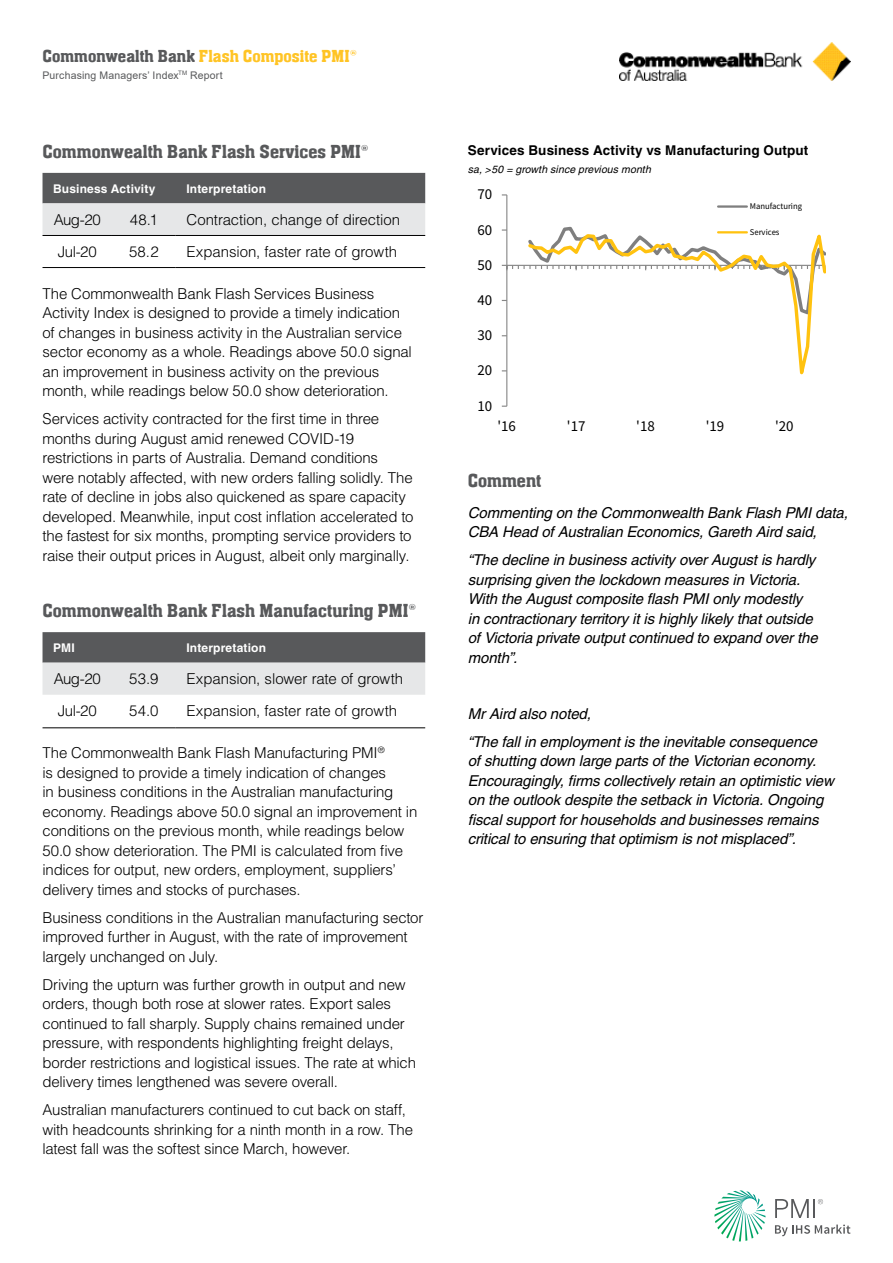
<style>
.page{position:relative;width:893px;height:1263px;background:#fff}
.page>*{position:absolute;margin:0;border:0;box-sizing:border-box;transform-origin:0 0}
.t1{font:500 19.5px "Aachen Com";letter-spacing:.005em;color:#58595b}
.t2{font:500 18px "Aachen Com";letter-spacing:.005em;color:#ffc425}
.t3{font:15.15px "Source Sans Pro";letter-spacing:-.005em;color:#000}
.t4{font:300 15px/19.5px "Helvetica";letter-spacing:-.015em;color:#000}
.t5{font:italic 15px/19.5px "Helvetica";letter-spacing:-.01em;color:#000}
.t6{font:700 13.5px "Helvetica";letter-spacing:.01em;color:#000}
.t7{font:700 12px "Helvetica";letter-spacing:.015em;color:#fff}
.t8{font:10.5px "Arial";letter-spacing:.015em;color:#58595b}
.t9{font:italic 10.5px "Helvetica";letter-spacing:.01em;color:#000}
.t10{font:8.85px "Source Sans Pro";letter-spacing:-.005em;color:#000}
.s1{color:#58595b}
</style>
<div class="page">
<img style="left:619px;top:43px;width:231px;height:38px">
<svg style="left:43px;top:173px;width:382px;height:62px;background:#a0a1a3"></svg>
<hr style="left:43px;top:235px;width:69px;height:1px;background:#000">
<hr style="left:112px;top:235px;width:64px;height:1px;background:#000">
<hr style="left:176px;top:235px;width:249px;height:1px;background:#000">
<hr style="left:43px;top:267px;width:69px;height:1px;background:#000">
<hr style="left:112px;top:267px;width:64px;height:1px;background:#000">
<hr style="left:176px;top:267px;width:249px;height:1px;background:#000">
<svg style="left:43px;top:632px;width:382px;height:63px;background:#a1a2a4"></svg>
<hr style="left:43px;top:727px;width:69px;height:1px;background:#000">
<hr style="left:112px;top:727px;width:64px;height:1px;background:#000">
<hr style="left:176px;top:727px;width:249px;height:1px;background:#000">
<hr style="left:506px;top:195px;width:1px;height:211px;background:#868686">
<svg style="left:502px;top:225px;width:24px;height:92px"></svg>
<svg style="left:526px;top:226px;width:300px;height:149px"></svg>
<hr style="left:718px;top:205px;width:29px;height:3px;background:#7f7f7f">
<hr style="left:718px;top:231px;width:29px;height:2px;background:#ffc20f">
<svg style="left:714px;top:1190px;width:51px;height:51px"></svg>
<svg style="left:775px;top:1224px;width:75px;height:12px"></svg>
<svg style="left:775px;top:1199px;width:48px;height:19px"></svg>
<p class="t2" style="left:43px;top:46px;width:316px"><span class="s1">Commonwealth Bank</span> Flash Composite PMI®</p>
<p class="t8" style="left:43px;top:68px;width:182px">Purchasing Managers’ Index<sup>TM</sup> Report</p>
<h1 class="t1" style="left:43px;top:141px;width:327px">Commonwealth Bank Flash Services PMI®</h1>
<p class="t7" style="left:53px;top:181px;width:104px">Business Activity</p>
<p class="t7" style="left:186px;top:181px;width:81px">Interpretation</p>
<p class="t4" style="left:54px;top:209px;width:49px">Aug-20</p>
<p class="t4" style="left:130px;top:209px;width:29px">48.1</p>
<p class="t4" style="left:186px;top:209px;width:215px">Contraction, change of direction</p>
<p class="t4" style="left:58px;top:241px;width:40px">Jul-20</p>
<p class="t4" style="left:129px;top:241px;width:31px">58.2</p>
<p class="t4" style="left:186px;top:241px;width:212px">Expansion, faster rate of growth</p>
<p class="t4" style="left:43px;top:283px;width:371px">The Commonwealth Bank Flash Services Business Activity Index is designed to provide a timely indication of changes in business activity in the Australian service sector economy as a whole. Readings above 50.0 signal an improvement in business activity on the previous month, while readings below 50.0 show deterioration.</p>
<p class="t4" style="left:43px;top:409px;width:372px">Services activity contracted for the first time in three months during August amid renewed COVID-19 restrictions in parts of Australia. Demand conditions<br>were notably affected, with new orders falling solidly. The rate of decline in jobs also quickened as spare capacity developed. Meanwhile, input cost inflation accelerated to the fastest for six months, prompting service providers to raise their output prices in August, albeit only marginally.</p>
<h1 class="t1" style="left:43px;top:600px;width:375px">Commonwealth Bank Flash Manufacturing PMI®</h1>
<p class="t7" style="left:53px;top:640px;width:23px">PMI</p>
<p class="t7" style="left:186px;top:640px;width:81px">Interpretation</p>
<p class="t4" style="left:54px;top:669px;width:49px">Aug-20</p>
<p class="t4" style="left:129px;top:669px;width:31px">53.9</p>
<p class="t4" style="left:186px;top:669px;width:218px">Expansion, slower rate of growth</p>
<p class="t4" style="left:58px;top:701px;width:40px">Jul-20</p>
<p class="t4" style="left:129px;top:701px;width:31px">54.0</p>
<p class="t4" style="left:186px;top:701px;width:212px">Expansion, faster rate of growth</p>
<p class="t4" style="left:43px;top:743px;width:376px">The Commonwealth Bank Flash Manufacturing PMI<sup>®<br></sup>is designed to provide a timely indication of changes<br>in business conditions in the Australian manufacturing economy. Readings above 50.0 signal an improvement in conditions on the previous month, while readings below 50.0 show deterioration. The PMI is calculated from five indices for output, new orders, employment, suppliers’ delivery times and stocks of purchases.</p>
<p class="t4" style="left:43px;top:907px;width:382px">Business conditions in the Australian manufacturing sector improved further in August, with the rate of improvement largely unchanged on July.</p>
<p class="t4" style="left:43px;top:974px;width:375px">Driving the upturn was further growth in output and new orders, though both rose at slower rates. Export sales continued to fall sharply. Supply chains remained under pressure, with respondents highlighting freight delays, border restrictions and logistical issues. The rate at which delivery times lengthened was severe overall.</p>
<p class="t4" style="left:43px;top:1100px;width:372px">Australian manufacturers continued to cut back on staff, with headcounts shrinking for a ninth month in a row. The latest fall was the softest since March, however.</p>
<p class="t6" style="left:468px;top:142px;width:342px">Services Business Activity vs Manufacturing Output</p>
<p class="t9" style="left:468px;top:163px;width:185px">sa, &gt;50 = growth since previous month</p>
<p class="t3" style="left:478px;top:185px;width:16px">70</p>
<p class="t3" style="left:478px;top:220px;width:16px">60</p>
<p class="t3" style="left:478px;top:255px;width:16px">50</p>
<p class="t3" style="left:478px;top:290px;width:16px">40</p>
<p class="t3" style="left:478px;top:325px;width:16px">30</p>
<p class="t3" style="left:478px;top:361px;width:16px">20</p>
<p class="t3" style="left:478px;top:396px;width:16px">10</p>
<p class="t10" style="left:750px;top:201px;width:54px">Manufacturing</p>
<p class="t10" style="left:750px;top:226px;width:31px">Services</p>
<p class="t3" style="left:497px;top:416px;width:20px">'16</p>
<p class="t3" style="left:567px;top:416px;width:20px">'17</p>
<p class="t3" style="left:636px;top:416px;width:20px">'18</p>
<p class="t3" style="left:706px;top:416px;width:20px">'19</p>
<p class="t3" style="left:775px;top:416px;width:20px">'20</p>
<h1 class="t1" style="left:468px;top:470px;width:75px">Comment</h1>
<p class="t5" style="left:468px;top:503px;width:382px">Commenting on the Commonwealth Bank Flash PMI data,<br>CBA Head of Australian Economics, Gareth Aird said,</p>
<p class="t5" style="left:468px;top:550px;width:351px">“The decline in business activity over August is hardly surprising given the lockdown measures in Victoria.<br>With the August composite flash PMI only modestly in contractionary territory it is highly likely that outside of Victoria private output continued to expand over the month”.</p>
<p class="t5" style="left:468px;top:699px;width:351px;line-height:28px">Mr Aird also noted,<br>“The fall in employment is the inevitable consequence</p>
<p class="t5" style="left:468px;top:751px;width:368px">of shutting down large parts of the Victorian economy.<br>Encouragingly, firms collectively retain an optimistic view on the outlook despite the setback in Victoria. Ongoing fiscal support for households and businesses remains critical to ensuring that optimism is not misplaced”.</p>
</div>
